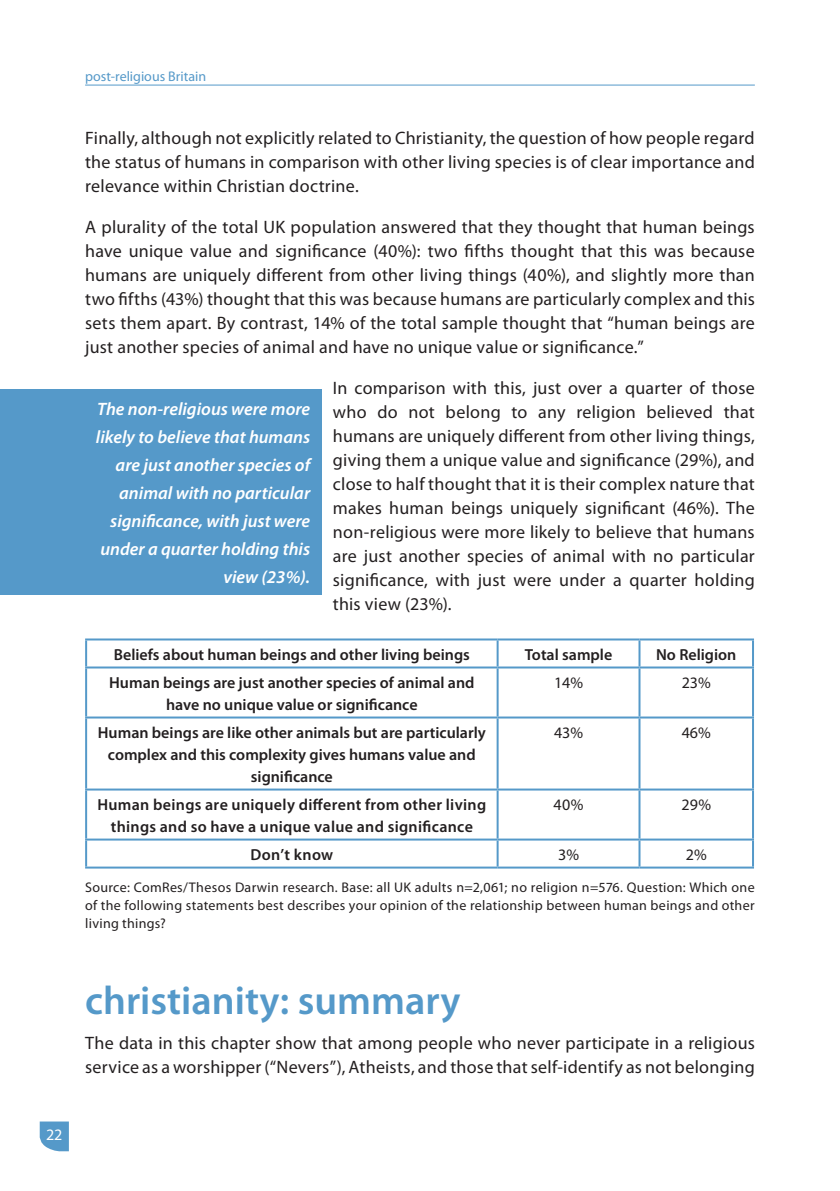
<style>
.page{position:relative;width:840px;height:1191px;background:#fff}
.page>*{position:absolute;margin:0;border:0;box-sizing:border-box;transform-origin:0 0}
.t1{font:600 40px "Myriad Pro";color:#5599c9}
.t2{font:18px/24px "Myriad Pro";letter-spacing:.015em;color:#231f20;text-align:justify}
.t3{font:italic 600 18px/28px "Myriad Pro";color:#fff;text-align:right}
.t4{font:600 16px/22px "Myriad Pro";color:#231f20;text-align:center}
.t5{font:600 16px/22px "Myriad Pro";letter-spacing:.02em;color:#231f20;text-align:center}
.t6{font:16px "Myriad Pro";color:#231f20}
.t7{font:16px "Myriad Pro";color:#fff}
.t8{font:14px/18px "Myriad Pro";letter-spacing:.02em;color:#231f20;text-align:justify}
.t9{font:14px "Myriad Pro";color:#5599c9}
</style>
<div class="page">
<svg style="left:40px;top:1121px;width:29px;height:30px"></svg>
<hr style="left:85px;top:85px;width:669px;height:1px;background:#5599c9">
<hr style="left:497px;top:638px;width:142px;height:2px;background:#5599c9">
<hr style="left:639px;top:638px;width:114px;height:2px;background:#5599c9">
<hr style="left:638px;top:640px;width:2px;height:26px;background:#5599c9">
<hr style="left:751px;top:640px;width:2px;height:26px;background:#5599c9">
<hr style="left:497px;top:666px;width:142px;height:2px;background:#5599c9">
<hr style="left:639px;top:666px;width:114px;height:2px;background:#5599c9">
<hr style="left:638px;top:668px;width:2px;height:48px;background:#5599c9">
<hr style="left:751px;top:668px;width:2px;height:48px;background:#5599c9">
<hr style="left:497px;top:716px;width:142px;height:2px;background:#5599c9">
<hr style="left:639px;top:716px;width:114px;height:2px;background:#5599c9">
<hr style="left:638px;top:718px;width:2px;height:70px;background:#5599c9">
<hr style="left:751px;top:718px;width:2px;height:70px;background:#5599c9">
<hr style="left:497px;top:788px;width:142px;height:2px;background:#5599c9">
<hr style="left:639px;top:788px;width:114px;height:2px;background:#5599c9">
<hr style="left:638px;top:790px;width:2px;height:48px;background:#5599c9">
<hr style="left:751px;top:790px;width:2px;height:48px;background:#5599c9">
<hr style="left:497px;top:838px;width:142px;height:2px;background:#5599c9">
<hr style="left:639px;top:838px;width:114px;height:2px;background:#5599c9">
<hr style="left:638px;top:840px;width:2px;height:26px;background:#5599c9">
<hr style="left:751px;top:840px;width:2px;height:26px;background:#5599c9">
<hr style="left:497px;top:866px;width:142px;height:2px;background:#5599c9">
<hr style="left:639px;top:866px;width:114px;height:2px;background:#5599c9">
<hr style="left:85px;top:638px;width:412px;height:2px;background:#5599c9">
<hr style="left:85px;top:640px;width:2px;height:26px;background:#5599c9">
<hr style="left:496px;top:640px;width:2px;height:26px;background:#5599c9">
<hr style="left:85px;top:666px;width:412px;height:2px;background:#5599c9">
<hr style="left:85px;top:668px;width:2px;height:48px;background:#5599c9">
<hr style="left:496px;top:668px;width:2px;height:48px;background:#5599c9">
<hr style="left:85px;top:716px;width:412px;height:2px;background:#5599c9">
<hr style="left:85px;top:718px;width:2px;height:70px;background:#5599c9">
<hr style="left:496px;top:718px;width:2px;height:70px;background:#5599c9">
<hr style="left:85px;top:788px;width:412px;height:2px;background:#5599c9">
<hr style="left:85px;top:790px;width:2px;height:48px;background:#5599c9">
<hr style="left:496px;top:790px;width:2px;height:48px;background:#5599c9">
<hr style="left:85px;top:838px;width:412px;height:2px;background:#5599c9">
<hr style="left:85px;top:840px;width:2px;height:26px;background:#5599c9">
<hr style="left:496px;top:840px;width:2px;height:26px;background:#5599c9">
<hr style="left:85px;top:866px;width:412px;height:2px;background:#5599c9">
<div style="left:0;top:390px;width:321px;height:205px;background:#5599c9"></div>
<p class="t7" style="left:46px;top:1124px;width:18px">22</p>
<p class="t9" style="left:85px;top:67px;width:122px">post-religious Britain</p>
<p class="t2" style="left:85px;top:126px;width:671px">Finally, although not explicitly related to Christianity, the question of how people regard the status of humans in comparison with other living species is of clear importance and relevance within Christian doctrine.</p>
<p class="t2" style="left:85px;top:215px;width:671px">A plurality of the total UK population answered that they thought that human beings have unique value and significance (40%): two fifths thought that this was because humans are uniquely different from other living things (40%), and slightly more than two fifths (43%) thought that this was because humans are particularly complex and this sets them apart. By contrast, 14% of the total sample thought that “human beings are just another species of animal and have no unique value or significance.”</p>
<p class="t2" style="left:333px;top:376px;width:423px">In comparison with this, just over a quarter of those who do not belong to any religion believed that humans are uniquely different from other living things, giving them a unique value and significance (29%), and close to half thought that it is their complex nature that makes human beings uniquely significant (46%). The non-religious were more likely to believe that humans are just another species of animal with no particular significance, with just were under a quarter holding this view (23%).</p>
<p class="t4" style="left:114px;top:642px;width:357px">Beliefs about human beings and other living beings</p>
<p class="t4" style="left:524px;top:642px;width:89px">Total sample</p>
<p class="t4" style="left:655px;top:642px;width:82px">No Religion</p>
<p class="t4" style="left:109px;top:670px;width:366px">Human beings are just another species of animal and have no unique value or significance</p>
<p class="t6" style="left:553px;top:672px;width:31px">14%</p>
<p class="t6" style="left:681px;top:672px;width:31px">23%</p>
<p class="t4" style="left:98px;top:720px;width:389px">Human beings are like other animals but are particularly complex and this complexity gives humans value and significance</p>
<p class="t6" style="left:553px;top:722px;width:31px">43%</p>
<p class="t6" style="left:681px;top:722px;width:31px">46%</p>
<p class="t5" style="left:97px;top:792px;width:390px">Human beings are uniquely different from other living things and so have a unique value and significance</p>
<p class="t6" style="left:553px;top:794px;width:32px">40%</p>
<p class="t6" style="left:681px;top:794px;width:31px">29%</p>
<p class="t4" style="left:250px;top:842px;width:84px">Don’t know</p>
<p class="t6" style="left:557px;top:844px;width:22px">3%</p>
<p class="t6" style="left:685px;top:844px;width:23px">2%</p>
<p class="t8" style="left:85px;top:878px;width:670px">Source: ComRes/Thesos Darwin research. Base: all UK adults n=2,061; no religion n=576. Question: Which one of the following statements best describes your opinion of the relationship between human beings and other living things?</p>
<p class="t3" style="left:96px;top:395px;width:216px">The non-religious were more likely to believe that humans are just another species of animal with no particular significance, with just were under a quarter holding this view (23%).</p>
<h1 class="t1" style="left:85px;top:975px;width:377px">christianity: summary</h1>
<p class="t2" style="left:85px;top:1031px;width:671px">The data in this chapter show that among people who never participate in a religious service as a worshipper (“Nevers”), Atheists, and those that self-identify as not belonging</p>
</div>
